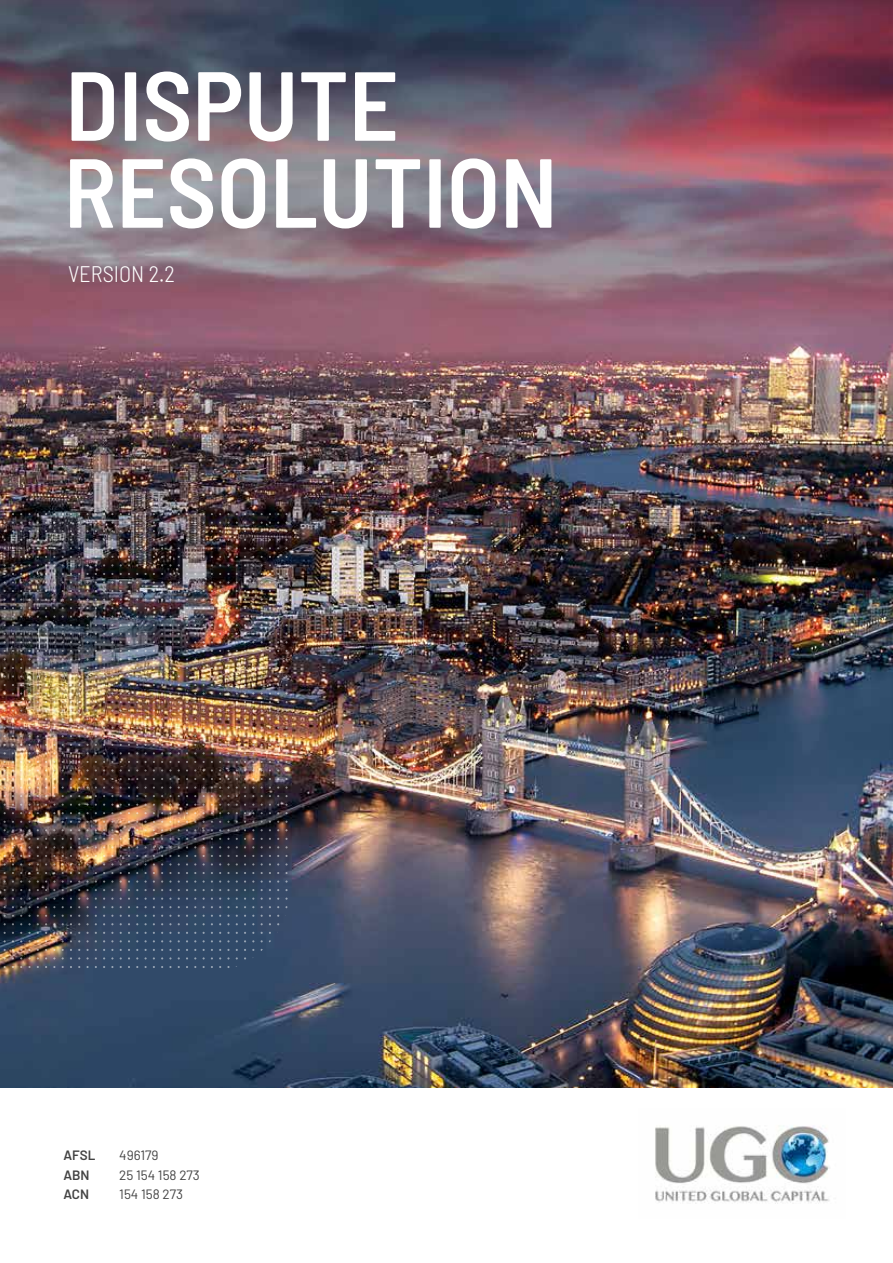
<style>
.page{position:relative;width:893px;height:1263px;background:#fff}
.page>*{position:absolute;margin:0;border:0;box-sizing:border-box;transform-origin:0 0}
.t1{font:600 semi-condensed 97.8px/87px "Barlow";color:#fff}
.t2{font:300 semi-condensed 22.5px "Barlow";color:#fff}
.t3{font:13.5px "Barlow";color:#434343}
.t4{font:600 13.5px "Barlow";color:#434343}
</style>
<div class="page">
<img style="left:0;top:0;width:893px;height:1088px">
<img style="left:655px;top:1126px;width:175px;height:78px">
<h1 class="t1" style="left:64px;top:55px;width:495px">DISPUTE<br>RESOLUTION</h1>
<h2 class="t2" style="left:68px;top:258px;width:108px">VERSION 2.2</h2>
<p class="t4" style="left:63px;top:1145px;width:34px">AFSL</p>
<p class="t3" style="left:119px;top:1145px;width:41px">496179</p>
<p class="t4" style="left:63px;top:1165px;width:28px">ABN</p>
<p class="t3" style="left:119px;top:1165px;width:82px">25 154 158 273</p>
<p class="t4" style="left:63px;top:1184px;width:27px">ACN</p>
<p class="t3" style="left:119px;top:1184px;width:65px">154 158 273</p>
</div>
